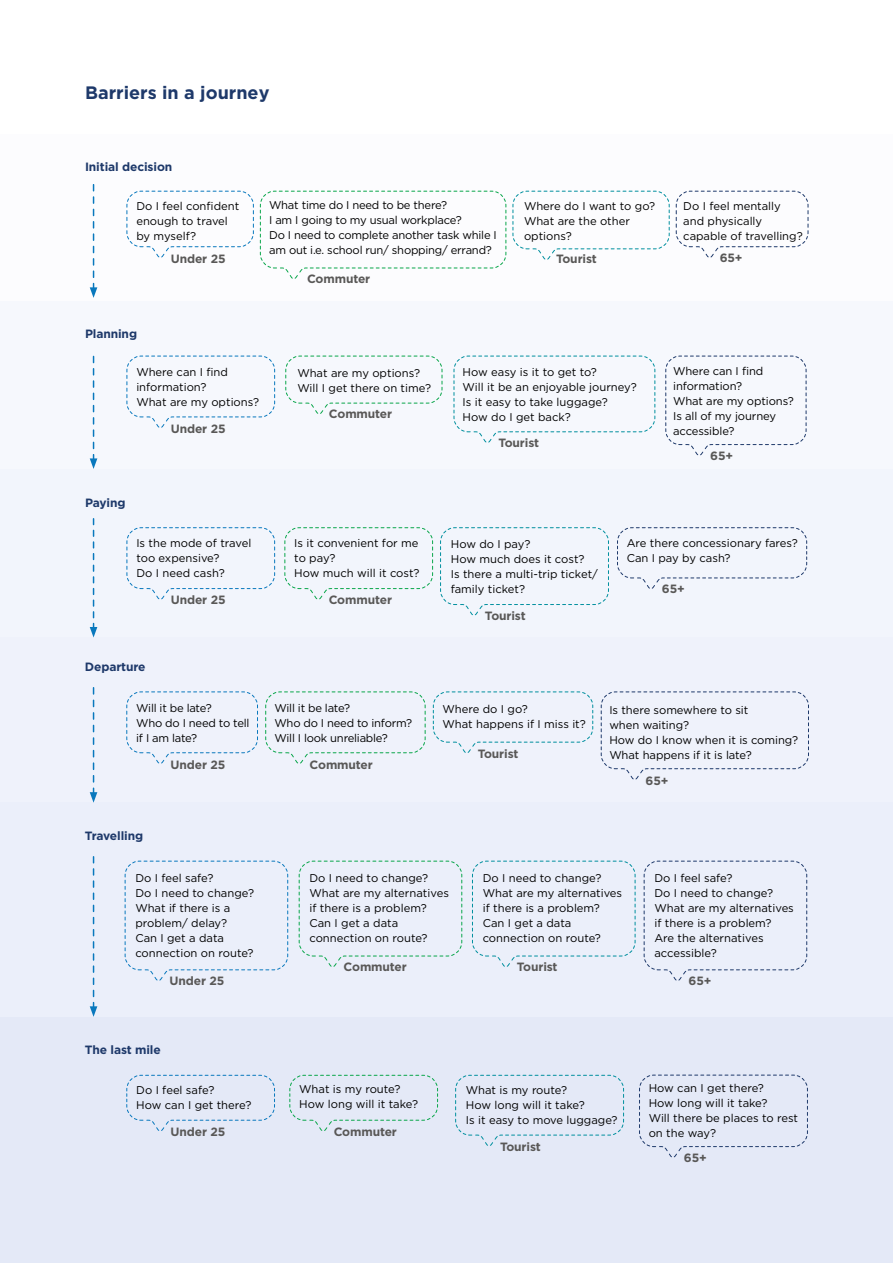
<style>
.page{position:relative;width:893px;height:1263px;background:#fff}
.page>*{position:absolute;margin:0;border:0;box-sizing:border-box;transform-origin:0 0}
.t1{font:700 18px "Gotham";color:#1e396a}
.t2{font:700 12px "Gotham";letter-spacing:-.01em;color:#595857}
.t3{font:700 12px "Gotham";letter-spacing:-.01em;color:#1e396a}
.t4{font:11.25px/15px "Gotham";color:#000}
.t5{font:11.25px/15px "Gotham";letter-spacing:-.02em;color:#000}
</style>
<div class="page">
<div style="left:0;top:302px;width:893px;height:167px;background:#f6f8fd"></div>
<div style="left:0;top:469px;width:893px;height:168px;background:#f2f5fc"></div>
<div style="left:0;top:1017px;width:893px;height:246px;background:#e4e9f7"></div>
<div style="left:0;top:637px;width:893px;height:166px;background:#eff2fb"></div>
<div style="left:0;top:803px;width:893px;height:214px;background:#ebeffa"></div>
<svg style="left:126px;top:190px;width:128px;height:68px"></svg>
<svg style="left:260px;top:190px;width:549px;height:89px"></svg>
<svg style="left:126px;top:355px;width:149px;height:73px"></svg>
<svg style="left:285px;top:355px;width:158px;height:59px"></svg>
<svg style="left:453px;top:355px;width:203px;height:88px"></svg>
<svg style="left:665px;top:355px;width:142px;height:101px"></svg>
<svg style="left:124px;top:860px;width:164px;height:121px"></svg>
<svg style="left:298px;top:860px;width:165px;height:107px"></svg>
<svg style="left:472px;top:860px;width:164px;height:107px"></svg>
<svg style="left:643px;top:860px;width:164px;height:121px"></svg>
<svg style="left:126px;top:527px;width:149px;height:73px"></svg>
<svg style="left:126px;top:1074px;width:149px;height:57px"></svg>
<svg style="left:600px;top:691px;width:209px;height:89px"></svg>
<svg style="left:126px;top:691px;width:132px;height:73px"></svg>
<svg style="left:440px;top:527px;width:169px;height:89px"></svg>
<svg style="left:455px;top:1074px;width:169px;height:72px"></svg>
<svg style="left:617px;top:527px;width:190px;height:62px"></svg>
<svg style="left:639px;top:1074px;width:169px;height:84px"></svg>
<svg style="left:433px;top:691px;width:160px;height:62px"></svg>
<svg style="left:284px;top:527px;width:149px;height:73px"></svg>
<svg style="left:289px;top:1074px;width:149px;height:57px"></svg>
<svg style="left:265px;top:691px;width:161px;height:73px"></svg>
<svg style="left:90px;top:185px;width:7px;height:113px"></svg>
<svg style="left:90px;top:356px;width:7px;height:113px"></svg>
<svg style="left:90px;top:519px;width:7px;height:118px"></svg>
<svg style="left:90px;top:688px;width:7px;height:115px"></svg>
<svg style="left:90px;top:857px;width:7px;height:160px"></svg>
<h1 class="t1" style="left:85px;top:85px;width:186px">Barriers in a journey</h1>
<p class="t3" style="left:85px;top:162px;width:89px">Initial decision</p>
<p class="t4" style="left:136px;top:199px;width:104px">Do I feel confident enough to travel by myself?</p>
<p class="t2" style="left:171px;top:253px;width:56px">Under 25</p>
<p class="t5" style="left:269px;top:199px;width:229px">What time do I need to be there?<br>I am I going to my usual workplace?<br>Do I need to complete another task while I am out i.e. school run/ shopping/ errand?</p>
<p class="t2" style="left:307px;top:274px;width:65px">Commuter</p>
<p class="t4" style="left:524px;top:199px;width:133px">Where do I want to go?<br>What are the other options?</p>
<p class="t2" style="left:556px;top:254px;width:42px">Tourist</p>
<p class="t3" style="left:85px;top:328px;width:54px">Planning</p>
<p class="t4" style="left:136px;top:365px;width:124px">Where can I find information?<br>What are my options?</p>
<p class="t2" style="left:171px;top:423px;width:56px">Under 25</p>
<p class="t4" style="left:297px;top:366px;width:135px">What are my options?<br>Will I get there on time?</p>
<p class="t2" style="left:329px;top:408px;width:65px">Commuter</p>
<p class="t4" style="left:463px;top:365px;width:176px">How easy is it to get to?<br>Will it be an enjoyable journey?<br>Is it easy to take luggage?<br>How do I get back?</p>
<p class="t2" style="left:498px;top:438px;width:42px">Tourist</p>
<p class="t3" style="left:85px;top:497px;width:42px">Paying</p>
<p class="t4" style="left:683px;top:199px;width:121px">Do I feel mentally and physically capable of travelling?</p>
<p class="t2" style="left:720px;top:253px;width:24px">65+</p>
<p class="t4" style="left:673px;top:364px;width:122px">Where can I find information?<br>What are my options?<br>Is all of my journey accessible?</p>
<p class="t2" style="left:710px;top:450px;width:24px">65+</p>
<p class="t4" style="left:136px;top:537px;width:116px">Is the mode of travel too expensive?<br>Do I need cash?</p>
<p class="t2" style="left:171px;top:595px;width:56px">Under 25</p>
<p class="t3" style="left:85px;top:661px;width:62px">Departure</p>
<p class="t5" style="left:136px;top:701px;width:115px">Will it be late?<br>Who do I need to tell if I am late?</p>
<p class="t2" style="left:171px;top:759px;width:56px">Under 25</p>
<p class="t3" style="left:85px;top:830px;width:60px">Travelling</p>
<p class="t4" style="left:135px;top:871px;width:120px">Do I feel safe?<br>Do I need to change?<br>What if there is a problem/ delay?<br>Can I get a data connection on route?</p>
<p class="t2" style="left:169px;top:976px;width:56px">Under 25</p>
<p class="t4" style="left:294px;top:537px;width:127px">Is it convenient for me to pay?<br>How much will it cost?</p>
<p class="t2" style="left:329px;top:595px;width:65px">Commuter</p>
<p class="t4" style="left:451px;top:537px;width:149px">How do I pay?<br>How much does it cost?<br>Is there a multi-trip ticket/ family ticket?</p>
<p class="t2" style="left:485px;top:610px;width:42px">Tourist</p>
<p class="t4" style="left:627px;top:536px;width:173px">Are there concessionary fares?<br>Can I pay by cash?</p>
<p class="t2" style="left:662px;top:584px;width:24px">65+</p>
<p class="t5" style="left:274px;top:701px;width:139px">Will it be late?<br>Who do I need to inform?<br>Will I look unreliable?</p>
<p class="t2" style="left:310px;top:759px;width:65px">Commuter</p>
<p class="t4" style="left:442px;top:702px;width:145px">Where do I go?<br>What happens if I miss it?</p>
<p class="t2" style="left:478px;top:748px;width:42px">Tourist</p>
<p class="t4" style="left:609px;top:703px;width:190px">Is there somewhere to sit<br>when waiting?<br>How do I know when it is coming?<br>What happens if it is late?</p>
<p class="t2" style="left:646px;top:775px;width:24px">65+</p>
<p class="t4" style="left:309px;top:871px;width:141px">Do I need to change?<br>What are my alternatives if there is a problem?<br>Can I get a data connection on route?</p>
<p class="t2" style="left:344px;top:962px;width:65px">Commuter</p>
<p class="t4" style="left:483px;top:871px;width:141px">Do I need to change?<br>What are my alternatives if there is a problem?<br>Can I get a data connection on route?</p>
<p class="t2" style="left:517px;top:962px;width:42px">Tourist</p>
<p class="t4" style="left:654px;top:871px;width:141px">Do I feel safe?<br>Do I need to change?<br>What are my alternatives if there is a problem?<br>Are the alternatives accessible?</p>
<p class="t2" style="left:688px;top:976px;width:24px">65+</p>
<p class="t3" style="left:85px;top:1044px;width:77px">The last mile</p>
<p class="t4" style="left:136px;top:1083px;width:117px">Do I feel safe?<br>How can I get there?</p>
<p class="t2" style="left:171px;top:1126px;width:56px">Under 25</p>
<p class="t4" style="left:299px;top:1082px;width:120px">What is my route?<br>How long will it take?</p>
<p class="t2" style="left:334px;top:1126px;width:65px">Commuter</p>
<p class="t4" style="left:466px;top:1083px;width:153px">What is my route?<br>How long will it take?<br>Is it easy to move luggage?</p>
<p class="t2" style="left:500px;top:1141px;width:42px">Tourist</p>
<p class="t4" style="left:649px;top:1081px;width:151px">How can I get there?<br>How long will it take?<br>Will there be places to rest on the way?</p>
<p class="t2" style="left:684px;top:1152px;width:24px">65+</p>
</div>
